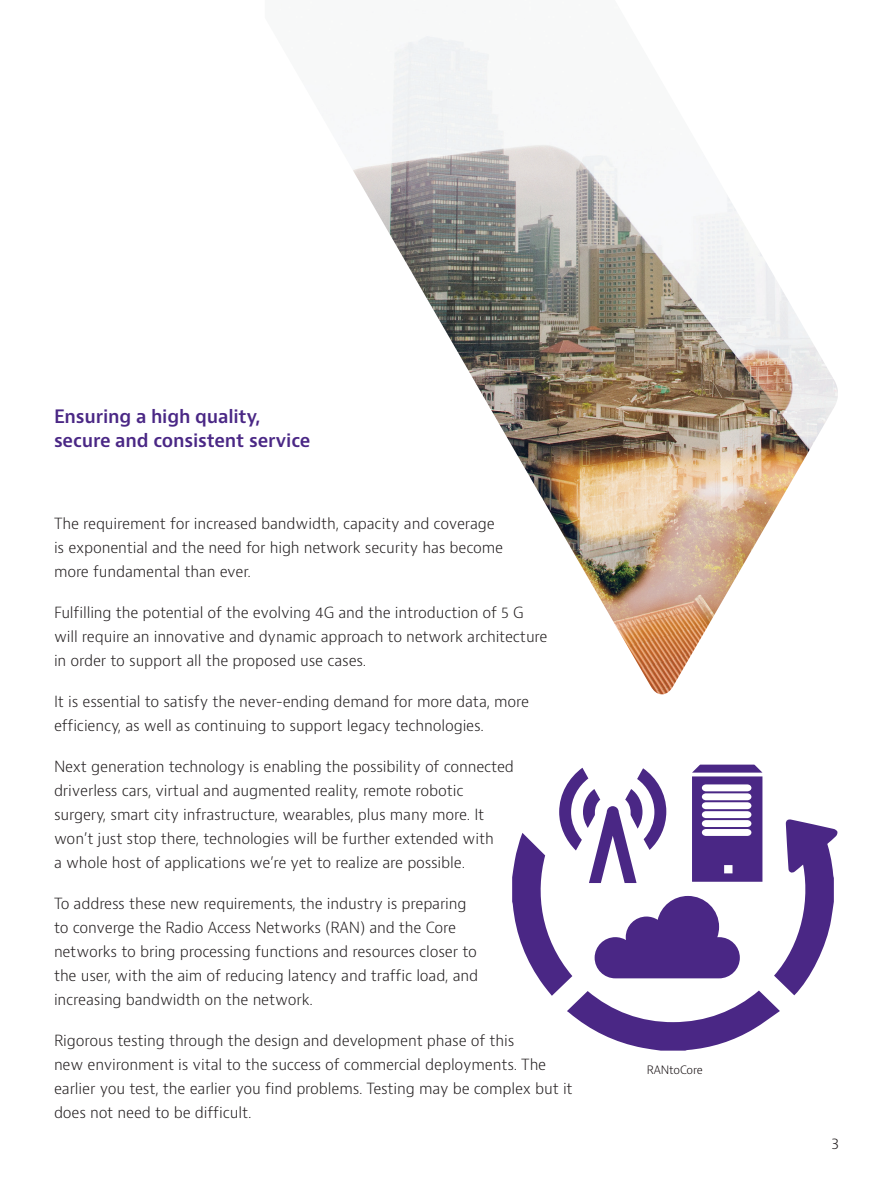
<style>
.page{position:relative;width:893px;height:1191px;background:#fff}
.page>*{position:absolute;margin:0;border:0;box-sizing:border-box;transform-origin:0 0}
.t1{font:600 18px/24px "Bernino Sans";letter-spacing:-.01em;color:#4a2785}
.t2{font:300 15px/24px "Bernino Sans";letter-spacing:-.01em;color:#231f20}
.t3{font:300 11.25px "Bernino Sans";letter-spacing:-.01em;color:#110a0c}
</style>
<div class="page">
<img style="left:353px;top:36px;width:485px;height:658px">
<svg style="left:512px;top:764px;width:326px;height:286px"></svg>
<p class="t1" style="left:54px;top:404px;width:258px">Ensuring a high quality, secure and consistent service</p>
<p class="t2" style="left:54px;top:511px;width:451px">The requirement for increased bandwidth, capacity and coverage is exponential and the need for high network security has become more fundamental than ever.</p>
<p class="t2" style="left:54px;top:600px;width:495px">Fulfilling the potential of the evolving 4G and the introduction of 5 G will require an innovative and dynamic approach to network architecture in order to support all the proposed use cases.</p>
<p class="t2" style="left:54px;top:689px;width:477px">It is essential to satisfy the never-ending demand for more data, more efficiency, as well as continuing to support legacy technologies.</p>
<p class="t2" style="left:54px;top:754px;width:462px">Next generation technology is enabling the possibility of connected driverless cars, virtual and augmented reality, remote robotic surgery, smart city infrastructure, wearables, plus many more. It won’t just stop there, technologies will be further extended with<br>a whole host of applications we’re yet to realize are possible.</p>
<p class="t2" style="left:54px;top:891px;width:426px">To address these new requirements, the industry is preparing to converge the Radio Access Networks (RAN) and the Core networks to bring processing functions and resources closer to the user, with the aim of reducing latency and traffic load, and increasing bandwidth on the network.</p>
<p class="t2" style="left:54px;top:1028px;width:520px">Rigorous testing through the design and development phase of this<br>new environment is vital to the success of commercial deployments. The earlier you test, the earlier you find problems. Testing may be complex but it does not need to be difficult.</p>
<p class="t3" style="left:647px;top:1062px;width:57px">RANtoCore</p>
<p class="t2" style="left:831px;top:1131px;width:9px">3</p>
</div>
